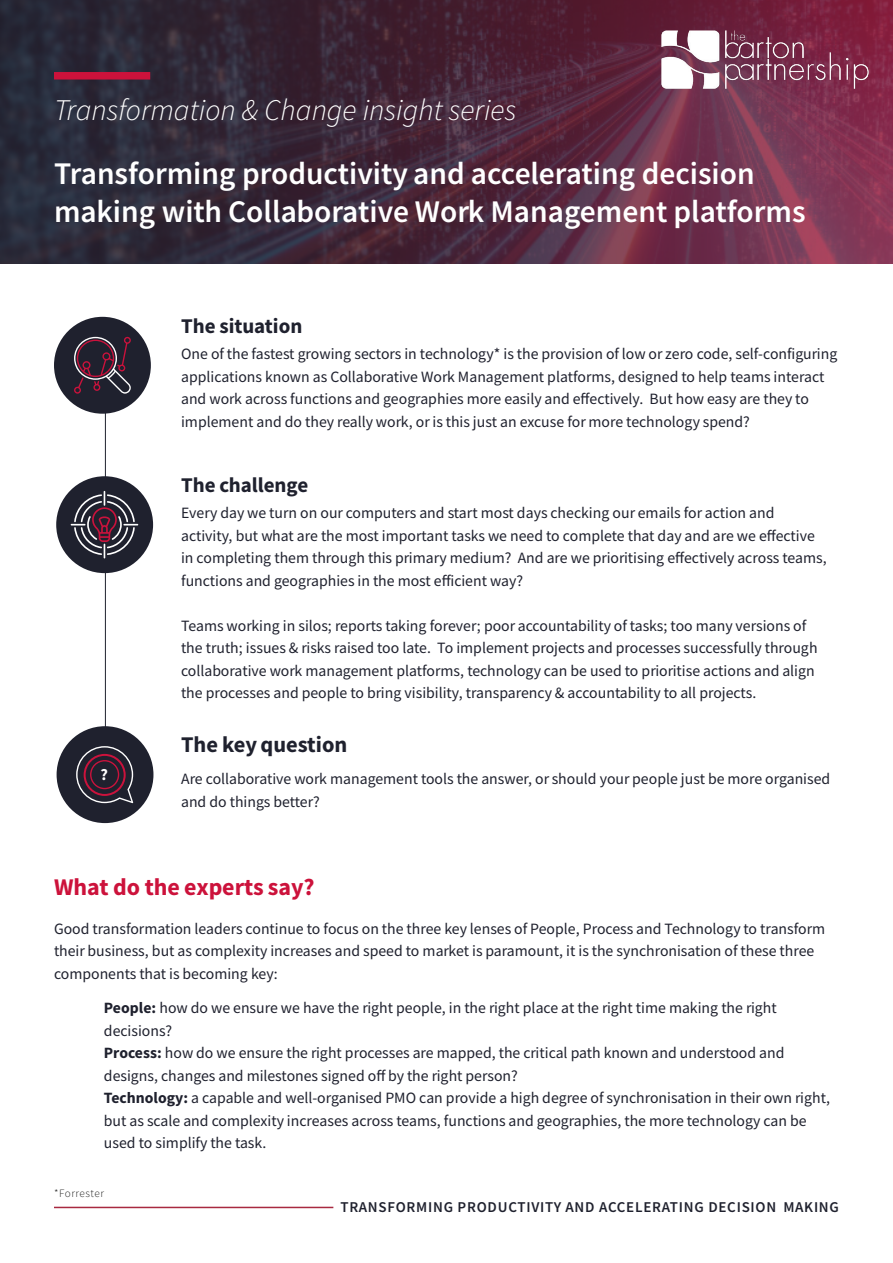
<style>
.page{position:relative;width:893px;height:1263px;background:#fff}
.page>*{position:absolute;margin:0;border:0;box-sizing:border-box;transform-origin:0 0}
.t1{font:31.5px/37.5px "Source Sans Variable";letter-spacing:.035em;color:#fff}
.t2{font:italic 30px "Source Sans Variable";letter-spacing:.005em;color:#fff}
.t3{font:24px "Source Sans Variable";letter-spacing:.045em;color:#cc123b}
.t4{font:22.5px "Source Sans Variable";letter-spacing:.035em;color:#1f212e}
.t5{font:21px "Source Sans Variable";letter-spacing:.045em;color:#1f212e}
.t6{font:16.2px "Source Sans Variable";color:#fff}
.t7{font:15.75px/22.5px "Source Sans Variable";letter-spacing:.02em;color:#1f212e}
.t8{font:15px "Source Sans Variable";letter-spacing:.08em;color:#1f212e}
.t9{font:11.25px "Source Sans Variable";letter-spacing:.05em;color:#262625}
</style>
<div class="page">
<svg style="left:0;top:0;width:893px;height:263px;background:#4b2a3e"></svg>
<div style="left:54px;top:72px;width:96px;height:8px;background:#cc123b"></div>
<img style="left:657px;top:26px;width:217px;height:68px">
<hr style="left:54px;top:1207px;width:279px;height:1px;background:#a82940">
<hr style="left:105px;top:405px;width:1px;height:347px;background:#1f212e">
<div style="left:54px;top:317px;width:97px;height:97px;background:#1f212e;border-radius:50%"></div>
<svg style="left:74px;top:337px;width:57px;height:57px"></svg>
<div style="left:56px;top:476px;width:97px;height:97px;background:#1f212e;border-radius:50%"></div>
<div style="left:57px;top:726px;width:96px;height:97px;background:#1f212e;border-radius:50%"></div>
<svg style="left:71px;top:491px;width:67px;height:67px"></svg>
<svg style="left:76px;top:746px;width:57px;height:57px"></svg>
<h2 class="t2" style="left:54px;top:92px;width:464px">Transformation &amp; Change insight series</h2>
<h1 class="t1" style="left:54px;top:155px;width:752px">Transforming productivity and accelerating decision making with Collaborative Work Management platforms</h1>
<h3 class="t5" style="left:181px;top:313px;width:122px">The situation</h3>
<p class="t7" style="left:181px;top:343px;width:657px">One of the fastest growing sectors in technology* is the provision of low or zero code, self-configuring applications known as Collaborative Work Management platforms, designed to help teams interact and work across functions and geographies more easily and effectively. But how easy are they to implement and do they really work, or is this just an excuse for more technology spend?</p>
<h3 class="t5" style="left:181px;top:472px;width:128px">The challenge</h3>
<p class="t7" style="left:181px;top:502px;width:646px">Every day we turn on our computers and start most days checking our emails for action and activity, but what are the most important tasks we need to complete that day and are we effective in completing them through this primary medium? And are we prioritising effectively across teams, functions and geographies in the most efficient way?</p>
<p class="t7" style="left:181px;top:614px;width:638px">Teams working in silos; reports taking forever; poor accountability of tasks; too many versions of the truth; issues &amp; risks raised too late. To implement projects and processes successfully through collaborative work management platforms, technology can be used to prioritise actions and align the processes and people to bring visibility, transparency &amp; accountability to all projects.</p>
<p class="t6" style="left:100px;top:765px;width:8px">?</p>
<h3 class="t4" style="left:181px;top:730px;width:167px">The key question</h3>
<p class="t7" style="left:181px;top:768px;width:650px">Are collaborative work management tools the answer, or should your people just be more organised and do things better?</p>
<h3 class="t3" style="left:54px;top:873px;width:261px">What do the experts say?</h3>
<p class="t7" style="left:54px;top:917px;width:772px">Good transformation leaders continue to focus on the three key lenses of People, Process and Technology to transform their business, but as complexity increases and speed to market is paramount, it is the synchronisation of these three components that is becoming key:</p>
<p class="t7" style="left:104px;top:997px;width:727px">People: how do we ensure we have the right people, in the right place at the right time making the right decisions?<br>Process: how do we ensure the right processes are mapped, the critical path known and understood and designs, changes and milestones signed off by the right person?<br>Technology: a capable and well-organised PMO can provide a high degree of synchronisation in their own right, but as scale and complexity increases across teams, functions and geographies, the more technology can be used to simplify the task.</p>
<p class="t9" style="left:54px;top:1186px;width:51px">*Forrester</p>
<p class="t8" style="left:340px;top:1198px;width:500px">TRANSFORMING PRODUCTIVITY AND ACCELERATING DECISION MAKING</p>
</div>
